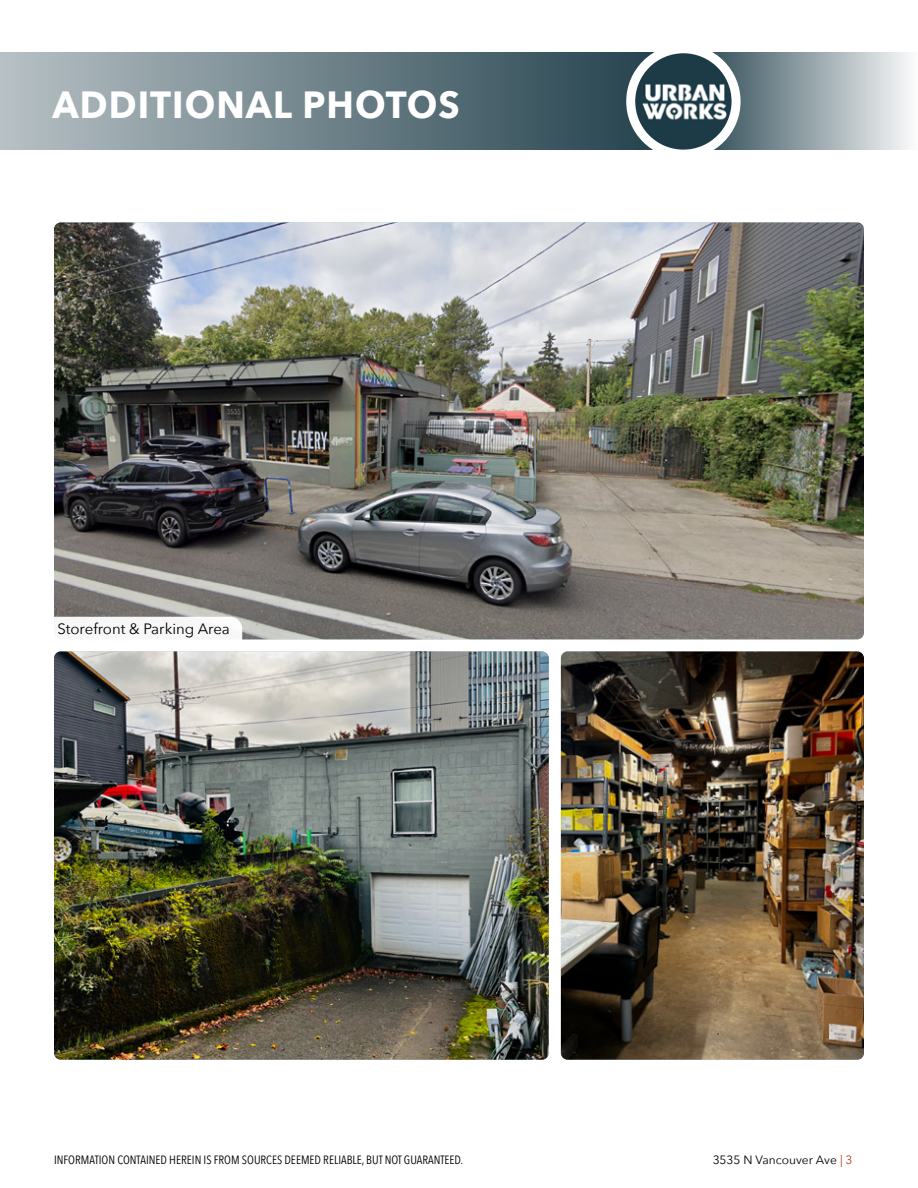
<style>
.page{position:relative;width:918px;height:1188px;background:#fff}
.page>*{position:absolute;margin:0;border:0;box-sizing:border-box;transform-origin:0 0}
.t1{font:700 37.8px "Avenir Next";letter-spacing:.03em;color:#fff;scale:.95 1}
.t2{font:15px "Avenir Next";color:#000}
.t3{font:12px "Avenir Next Condensed";color:#000}
.t4{font:12px "Avenir Next";color:#000}
.s1{color:#af4022}
</style>
<div class="page">
<div style="left:0;top:53px;width:697px;height:97px;background:linear-gradient(to right,#b8c1c5,#1c3b47)"></div>
<svg style="left:733px;top:53px;width:176px;height:97px"></svg>
<img style="left:636px;top:53px;width:97px;height:97px">
<div style="left:626px;top:44px;width:115px;height:115px;border:9px solid #fff;border-radius:50%"></div>
<img style="left:54px;top:651px;width:495px;height:409px">
<img style="left:561px;top:651px;width:303px;height:409px">
<img style="left:54px;top:222px;width:810px;height:417px">
<svg style="left:54px;top:617px;width:188px;height:22px"></svg>
<h1 class="t1" style="left:52px;top:72px;width:430px">ADDITIONAL PHOTOS</h1>
<p class="t2" style="left:57px;top:616px;width:174px">Storefront &amp; Parking Area</p>
<p class="t3" style="left:54px;top:1150px;width:411px">INFORMATION CONTAINED HEREIN IS FROM SOURCES DEEMED RELIABLE, BUT NOT GUARANTEED.</p>
<p class="t4" style="left:713px;top:1150px;width:141px">3535 N Vancouver Ave <span class="s1">| 3</span></p>
</div>
